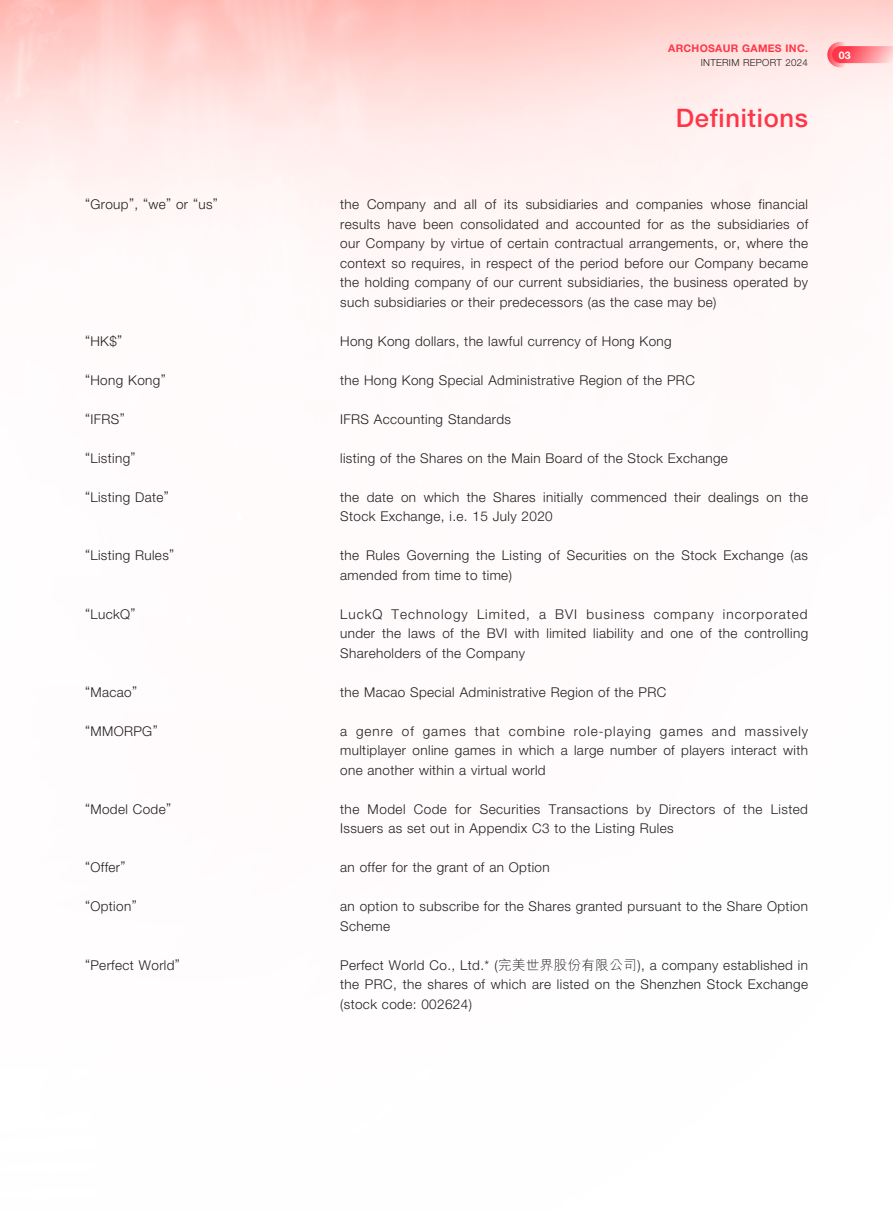
<style>
.page{position:relative;width:893px;height:1212px;background:#fff}
.page>*{position:absolute;margin:0;border:0;box-sizing:border-box;transform-origin:0 0}
.t1{font:500 25.5px "Helvetica Neue LT Std";letter-spacing:.03em;color:#ff3548}
.t2{font:300 13.5px/19.5px "Helvetica Neue LT Std";letter-spacing:.03em;color:#231f20;text-align:justify}
.t3{font:700 10.5px "Helvetica Neue LT Std";letter-spacing:.03em;color:#ff3548}
.t4{font:700 10.5px "Helvetica Neue LT Std";color:#fff}
.t5{font:300 9.75px "Helvetica Neue LT Std";letter-spacing:.03em;color:#231f20}
.s1{font-family:"M Hei HK"}
</style>
<div class="page">
<svg style="left:827px;top:42px;width:26px;height:25px"></svg>
<svg style="left:832px;top:46px;width:61px;height:17px"></svg>
<p class="t3" style="left:668px;top:42px;width:141px">ARCHOSAUR GAMES INC.</p>
<p class="t5" style="left:701px;top:56px;width:109px">INTERIM REPORT 2024</p>
<h1 class="t1" style="left:676px;top:103px;width:134px">Definitions</h1>
<p class="t2" style="left:85px;top:194px;width:134px">“Group”, “we” or “us”</p>
<p class="t2" style="left:340px;top:194px;width:469px">the Company and all of its subsidiaries and companies whose financial results have been consolidated and accounted for as the subsidiaries of our Company by virtue of certain contractual arrangements, or, where the context so requires, in respect of the period before our Company became the holding company of our current subsidiaries, the business operated by such subsidiaries or their predecessors (as the case may be)</p>
<p class="t2" style="left:85px;top:331px;width:39px">“HK$”</p>
<p class="t2" style="left:340px;top:331px;width:333px">Hong Kong dollars, the lawful currency of Hong Kong</p>
<p class="t2" style="left:85px;top:370px;width:82px">“Hong Kong”</p>
<p class="t2" style="left:340px;top:370px;width:356px">the Hong Kong Special Administrative Region of the PRC</p>
<p class="t2" style="left:85px;top:409px;width:41px">“IFRS”</p>
<p class="t2" style="left:340px;top:409px;width:172px">IFRS Accounting Standards</p>
<p class="t2" style="left:85px;top:448px;width:52px">“Listing”</p>
<p class="t2" style="left:340px;top:448px;width:389px">listing of the Shares on the Main Board of the Stock Exchange</p>
<p class="t2" style="left:85px;top:487px;width:85px">“Listing Date”</p>
<p class="t2" style="left:340px;top:487px;width:469px">the date on which the Shares initially commenced their dealings on the<br>Stock Exchange, i.e. 15 July 2020</p>
<p class="t2" style="left:85px;top:545px;width:91px">“Listing Rules”</p>
<p class="t2" style="left:340px;top:545px;width:469px">the Rules Governing the Listing of Securities on the Stock Exchange (as amended from time to time)</p>
<p class="t2" style="left:85px;top:604px;width:52px">“LuckQ”</p>
<p class="t2" style="left:340px;top:604px;width:469px">LuckQ Technology Limited, a BVI business company incorporated under the laws of the BVI with limited liability and one of the controlling Shareholders of the Company</p>
<p class="t2" style="left:85px;top:682px;width:54px">“Macao”</p>
<p class="t2" style="left:340px;top:682px;width:328px">the Macao Special Administrative Region of the PRC</p>
<p class="t2" style="left:85px;top:721px;width:74px">“MMORPG”</p>
<p class="t2" style="left:340px;top:721px;width:469px">a genre of games that combine role-playing games and massively multiplayer online games in which a large number of players interact with one another within a virtual world</p>
<p class="t2" style="left:85px;top:799px;width:88px">“Model Code”</p>
<p class="t2" style="left:340px;top:799px;width:469px">the Model Code for Securities Transactions by Directors of the Listed<br>Issuers as set out in Appendix C3 to the Listing Rules</p>
<p class="t2" style="left:85px;top:857px;width:42px">“Offer”</p>
<p class="t2" style="left:340px;top:857px;width:211px">an offer for the grant of an Option</p>
<p class="t2" style="left:85px;top:896px;width:53px">“Option”</p>
<p class="t2" style="left:340px;top:896px;width:469px">an option to subscribe for the Shares granted pursuant to the Share Option<br>Scheme</p>
<p class="t2" style="left:85px;top:955px;width:96px">“Perfect World”</p>
<p class="t2" style="left:340px;top:955px;width:469px">Perfect World Co., Ltd.* (<span class="s1">完美世界股份有限公司</span>), a company established in the PRC, the shares of which are listed on the Shenzhen Stock Exchange (stock code: 002624)</p>
<p class="t4" style="left:839px;top:49px;width:13px">03</p>
</div>
